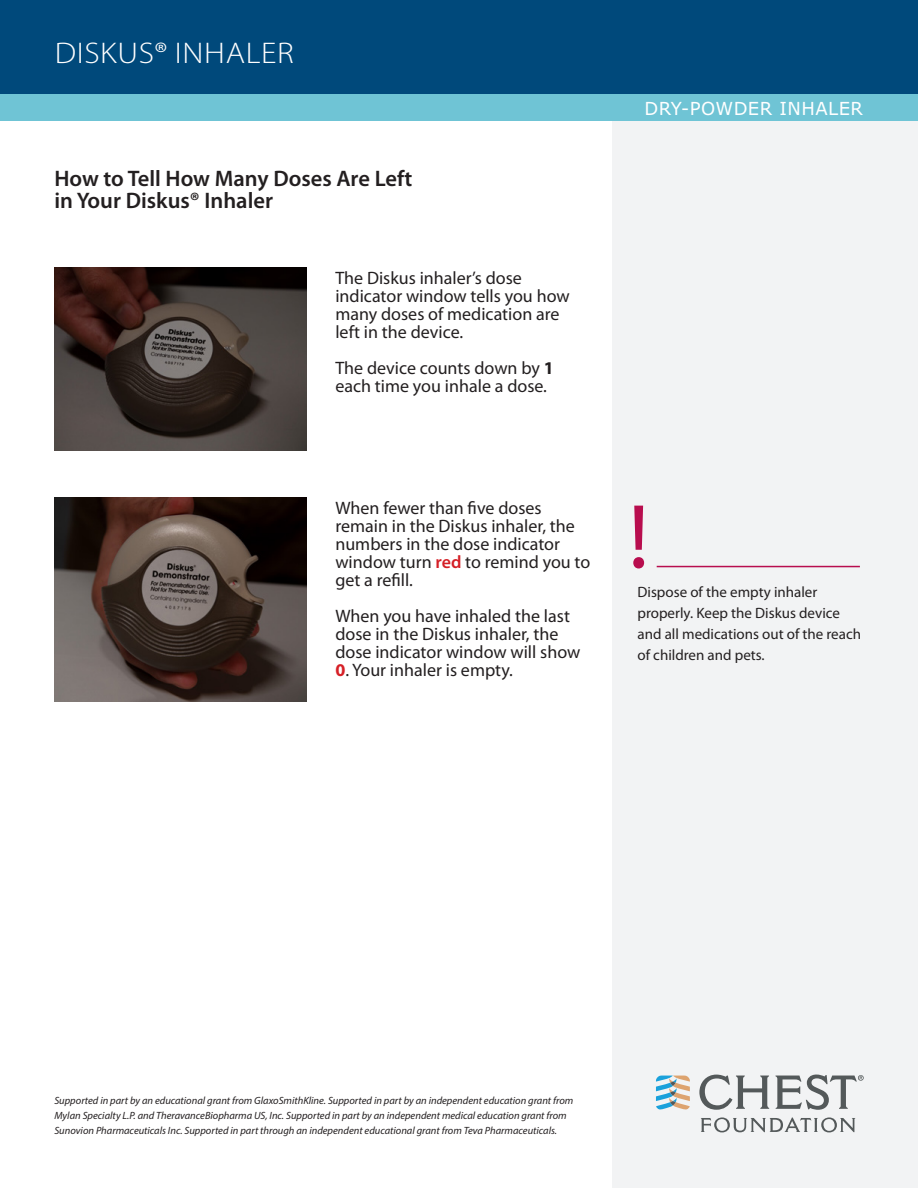
<style>
.page{position:relative;width:918px;height:1188px;background:#fff}
.page>*{position:absolute;margin:0;border:0;box-sizing:border-box;transform-origin:0 0}
.copy{font:91.8px "Myriad Pro";color:#b80d4e}
.t1{font:300 30px "Myriad Pro";letter-spacing:.02em;color:#fff;scale:1.1 1}
.intro{font:600 22.5px/22.5px "Myriad Pro";color:#231f20}
.captions{font:18px/18px "Myriad Pro";color:#231f20}
.t2{font:18px "Verdana Pro";letter-spacing:.025em;color:#fff}
.captions-2{font:15px/21px "Myriad Pro";color:#231f20}
.t3{font:italic 10.5px/15px "Myriad Pro";color:#231f20}
.s1{font-weight:700}
.s2{font-weight:600;color:#d41f26}
.s3{font-weight:700;color:#d62027}
</style>
<div class="page">
<div style="left:613px;top:108px;width:305px;height:1080px;background:#f2f3f4"></div>
<img style="left:54px;top:268px;width:252px;height:182px">
<img style="left:54px;top:497px;width:252px;height:205px">
<svg style="left:656px;top:1076px;width:34px;height:34px"></svg>
<svg style="left:699px;top:1075px;width:70px;height:35px"></svg>
<svg style="left:701px;top:1117px;width:154px;height:15px"></svg>
<svg style="left:776px;top:1075px;width:88px;height:35px"></svg>
<hr style="left:657px;top:566px;width:203px;height:1px;background:#b80d4e">
<div style="left:0;top:0;width:918px;height:94px;background:#00497b"></div>
<div style="left:0;top:94px;width:918px;height:27px;background:#6fc4d5"></div>
<p class="t1" style="left:55px;top:36px;width:219px">DISKUS® INHALER</p>
<p class="intro" style="left:54px;top:166px;width:360px">How to Tell How Many Doses Are Left in Your Diskus® Inhaler</p>
<p class="captions" style="left:335px;top:269px;width:236px">The Diskus inhaler’s dose indicator window tells you how many doses of medication are left in the device.</p>
<p class="captions" style="left:335px;top:359px;width:220px">The device counts down by <span class="s1">1 </span>each time you inhale a dose.</p>
<p class="captions" style="left:335px;top:499px;width:256px">When fewer than five doses remain in the Diskus inhaler, the numbers in the dose indicator window turn <span class="s2">red</span> to remind you to get a refill.</p>
<p class="captions" style="left:335px;top:607px;width:246px">When you have inhaled the last dose in the Diskus inhaler, the dose indicator window will show</p>
<p class="captions" style="left:335px;top:661px;width:179px"><span class="s3">0</span>. Your inhaler is empty.</p>
<p class="t2" style="left:644px;top:97px;width:220px">DRY-POWDER INHALER</p>
<p class="copy" style="left:628px;top:480px;width:23px">!</p>
<p class="captions-2" style="left:638px;top:581px;width:225px">Dispose of the empty inhaler properly. Keep the Diskus device and all medications out of the reach of children and pets.</p>
<p class="t3" style="left:54px;top:1093px;width:521px">Supported in part by an educational grant from GlaxoSmithKline. Supported in part by an independent education grant from<br>Mylan Specialty L.P. and TheravanceBiopharma US, Inc. Supported in part by an independent medical education grant from<br>Sunovion Pharmaceuticals Inc. Supported in part through an independent educational grant from Teva Pharmaceuticals.</p>
</div>
